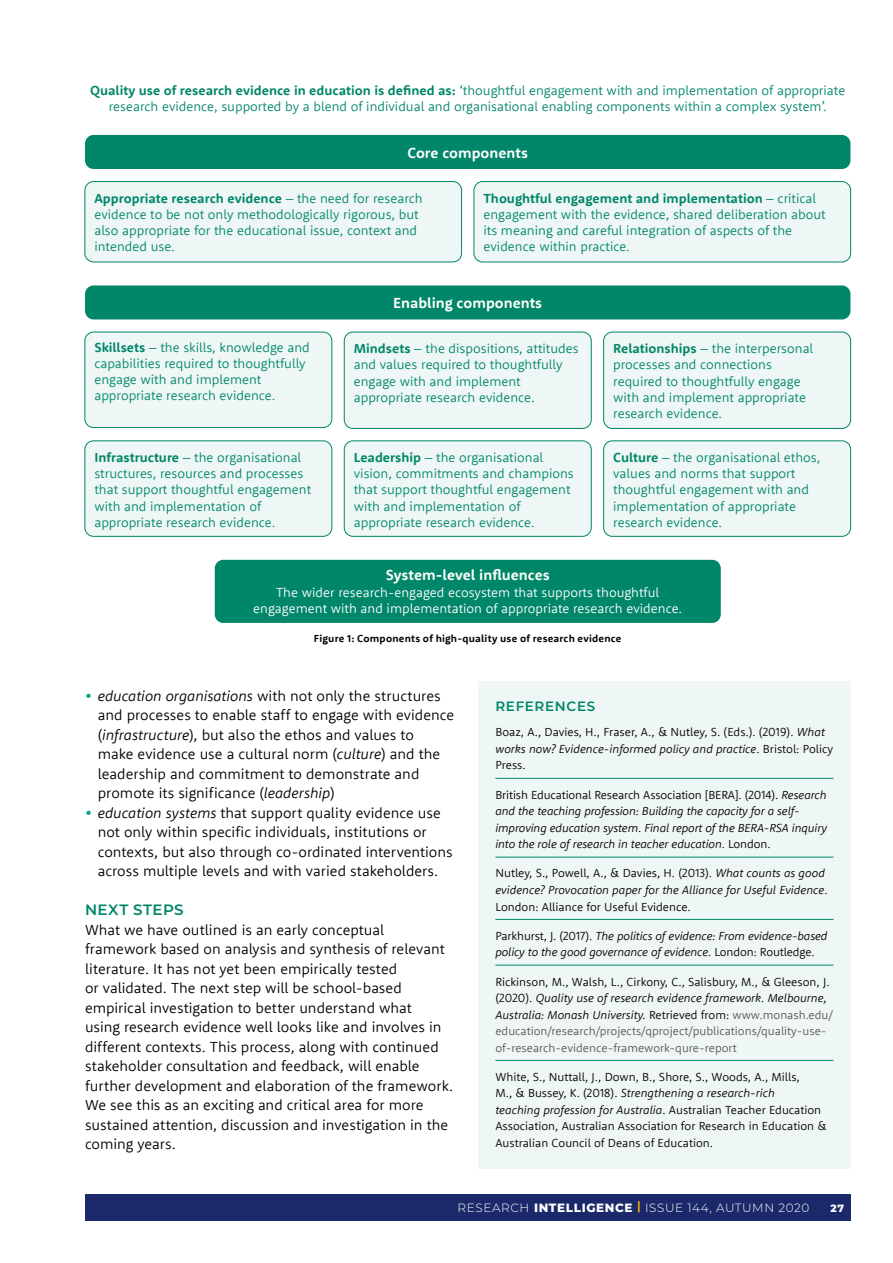
<style>
.page{position:relative;width:893px;height:1263px;background:#fff}
.page>*{position:absolute;margin:0;border:0;box-sizing:border-box;transform-origin:0 0}
.t1{font:300 15px/19.5px "Rooney Sans";color:#000}
.t2{font:700 15px "Rooney Sans";color:#fff}
.t3{font:600 15px "Montserrat";letter-spacing:.025em;color:#008668}
.t4{font:300 13.5px/16.2px "Rooney Sans";color:#008668}
.t5{font:300 13.5px/16.2px "Rooney Sans";color:#fff;text-align:center}
.t6{font:600 13.5px "Montserrat";letter-spacing:.05em;color:#008668}
.t7{font:italic 300 12px/16.5px "Rooney Sans";letter-spacing:-.01em;color:#000}
.t8{font:300 12px/16.5px "Rooney Sans";color:#000}
.t9{font:300 12px/16.5px "Rooney Sans";color:#575756}
.t10{font:300 12px "Montserrat";letter-spacing:.05em;color:#fff}
.t11{font:700 10.5px "Rooney Sans";letter-spacing:.02em;color:#000}
.t12{font:800 10.5px "Montserrat";color:#fff}
.s1{font-weight:700}
.s2{font-weight:700;color:#00a58d}
.s3{font-style:italic}
.s4{font-style:normal}
.s5{color:#000}
.s6{font-style:italic;color:#000}
.s7{font-weight:800}
.s8{font-weight:600;color:#fdc400}
</style>
<div class="page">
<div style="left:85px;top:1194px;width:765px;height:26px;background:#1b296a"></div>
<div style="left:478px;top:681px;width:372px;height:488px;background:#eef7f5"></div>
<hr style="left:495px;top:778px;width:338px;height:1px;background:#008668">
<hr style="left:495px;top:857px;width:338px;height:1px;background:#008668">
<hr style="left:495px;top:919px;width:338px;height:1px;background:#008668">
<hr style="left:495px;top:965px;width:338px;height:1px;background:#008668">
<hr style="left:495px;top:1060px;width:338px;height:1px;background:#008668">
<div style="left:85px;top:182px;width:377px;height:80px;background:#eef7f5;border-radius:9px"></div>
<div style="left:85px;top:181px;width:377px;height:81px;border:1px solid #008668;border-radius:9px"></div>
<div style="left:474px;top:182px;width:377px;height:80px;background:#eef7f5;border-radius:9px"></div>
<div style="left:474px;top:181px;width:377px;height:81px;border:1px solid #008668;border-radius:9px"></div>
<div style="left:85px;top:135px;width:765px;height:34px;background:#008668;border-radius:9px"></div>
<div style="left:604px;top:332px;width:247px;height:96px;background:#eef7f5;border-radius:9px"></div>
<div style="left:603px;top:332px;width:248px;height:97px;border:1px solid #008668;border-radius:9px"></div>
<div style="left:85px;top:285px;width:765px;height:34px;background:#008668;border-radius:9px"></div>
<div style="left:85px;top:332px;width:247px;height:95px;background:#eef7f5;border-radius:9px"></div>
<div style="left:85px;top:332px;width:247px;height:96px;border:1px solid #008668;border-radius:9px"></div>
<div style="left:344px;top:332px;width:247px;height:96px;background:#eef7f5;border-radius:9px"></div>
<div style="left:344px;top:332px;width:247px;height:97px;border:1px solid #008668;border-radius:9px"></div>
<div style="left:85px;top:441px;width:247px;height:95px;background:#eef7f5;border-radius:9px"></div>
<div style="left:85px;top:441px;width:247px;height:95px;border:1px solid #008668;border-radius:9px"></div>
<div style="left:344px;top:441px;width:247px;height:95px;background:#eef7f5;border-radius:9px"></div>
<div style="left:344px;top:441px;width:247px;height:95px;border:1px solid #008668;border-radius:9px"></div>
<div style="left:604px;top:441px;width:247px;height:95px;background:#eef7f5;border-radius:9px"></div>
<div style="left:603px;top:441px;width:248px;height:95px;border:1px solid #008668;border-radius:9px"></div>
<div style="left:215px;top:560px;width:506px;height:63px;background:#008668;border-radius:9px"></div>
<p class="t4" style="left:90px;top:82px;width:757px;text-align:center"><span class="s1">Quality use of research evidence in education is defined as:</span> ‘thoughtful engagement with and implementation of appropriate research evidence, supported by a blend of individual and organisational enabling components within a complex system’.</p>
<p class="t2" style="left:407px;top:143px;width:122px">Core components</p>
<p class="t4" style="left:94px;top:190px;width:330px"><span class="s1">Appropriate research evidence</span> – the need for research evidence to be not only methodologically rigorous, but also appropriate for the educational issue, context and intended use.</p>
<p class="t4" style="left:483px;top:190px;width:344px"><span class="s1">Thoughtful engagement and implementation</span> – critical engagement with the evidence, shared deliberation about its meaning and careful integration of aspects of the evidence within practice.</p>
<p class="t2" style="left:393px;top:293px;width:151px">Enabling components</p>
<p class="t4" style="left:94px;top:339px;width:217px"><span class="s1">Skillsets</span> – the skills, knowledge and capabilities required to thoughtfully engage with and implement appropriate research evidence.</p>
<p class="t4" style="left:354px;top:340px;width:226px"><span class="s1">Mindsets</span> – the dispositions, attitudes and values required to thoughtfully engage with and implement appropriate research evidence.</p>
<p class="t4" style="left:613px;top:340px;width:202px"><span class="s1">Relationships</span> – the interpersonal processes and connections required to thoughtfully engage with and implement appropriate research evidence.</p>
<p class="t4" style="left:94px;top:449px;width:218px"><span class="s1">Infrastructure</span> – the organisational structures, resources and processes that support thoughtful engagement with and implementation of appropriate research evidence.</p>
<p class="t4" style="left:354px;top:449px;width:222px"><span class="s1">Leadership</span> – the organisational vision, commitments and champions that support thoughtful engagement with and implementation of appropriate research evidence.</p>
<p class="t4" style="left:613px;top:449px;width:209px"><span class="s1">Culture</span> – the organisational ethos, values and norms that support thoughtful engagement with and implementation of appropriate research evidence.</p>
<p class="t2" style="left:386px;top:565px;width:165px">System-level influences</p>
<p class="t5" style="left:253px;top:583px;width:430px">The wider research-engaged ecosystem that supports thoughtful engagement with and implementation of appropriate research evidence.</p>
<p class="t11" style="left:314px;top:632px;width:309px">Figure 1: Components of high-quality use of research evidence</p>
<p class="t1" style="left:98px;top:685px;width:358px;text-indent:-13px"><span class="s2">•</span> <span class="s3">education organisations</span> with not only the structures and processes to enable staff to engage with evidence (<span class="s3">infrastructure</span>), but also the ethos and values to<br>make evidence use a cultural norm (<span class="s3">culture</span>) and the leadership and commitment to demonstrate and promote its significance (<span class="s3">leadership</span>)</p>
<p class="t1" style="left:98px;top:802px;width:356px;text-indent:-13px"><span class="s2">•</span> <span class="s3">education systems</span> that support quality evidence use not only within specific individuals, institutions or contexts, but also through co-ordinated interventions across multiple levels and with varied stakeholders.</p>
<p class="t3" style="left:85px;top:899px;width:100px">NEXT STEPS</p>
<p class="t1" style="left:85px;top:919px;width:370px">What we have outlined is an early conceptual framework based on analysis and synthesis of relevant literature. It has not yet been empirically tested<br>or validated. The next step will be school-based empirical investigation to better understand what<br>using research evidence well looks like and involves in different contexts. This process, along with continued stakeholder consultation and feedback, will enable further development and elaboration of the framework.<br>We see this as an exciting and critical area for more sustained attention, discussion and investigation in the coming years.</p>
<p class="t6" style="left:495px;top:697px;width:101px">REFERENCES</p>
<p class="t8" style="left:495px;top:724px;width:339px">Boaz, A., Davies, H., Fraser, A., &amp; Nutley, S. (Eds.). (2019). <span class="s3">What works now? Evidence-informed policy and practice</span>. Bristol: Policy<br>Press.</p>
<p class="t7" style="left:495px;top:786px;width:333px"><span class="s4">British Educational Research Association [BERA]. (2014).</span> Research and the teaching profession: Building the capacity for a self&shy;improving education system<span class="s4">.</span> Final report of the BERA-RSA inquiry into the role of research in teacher education<span class="s4">. London.</span></p>
<p class="t7" style="left:495px;top:865px;width:334px"><span class="s4">Nutley, S., Powell, A., &amp; Davies, H. (2013).</span> What counts as good evidence? Provocation paper for the Alliance for Useful Evidence<span class="s4">.<br>London: Alliance for Useful Evidence.</span></p>
<p class="t7" style="left:495px;top:927px;width:334px"><span class="s4">Parkhurst, J. (2017).</span> The politics of evidence: From evidence-based policy to the good governance of evidence<span class="s4">. London: Routledge.</span></p>
<p class="t9" style="left:495px;top:973px;width:340px"><span class="s5">Rickinson, M., Walsh, L., Cirkony, C., Salisbury, M., &amp; Gleeson, J. (2020).</span> <span class="s6">Quality use of research evidence framework. Melbourne, Australia: Monash University.</span> <span class="s5">Retrieved from:</span> www.monash.edu/ education/research/projects/qproject/publications/quality-use&shy;of-research-evidence-framework-qure-report</p>
<p class="t8" style="left:495px;top:1068px;width:333px">White, S., Nuttall, J., Down, B., Shore, S., Woods, A., Mills,<br>M., &amp; Bussey, K. (2018). <span class="s3">Strengthening a research-rich<br>teaching profession for Australia</span>. Australian Teacher Education Association, Australian Association for Research in Education &amp; Australian Council of Deans of Education.</p>
<p class="t10" style="left:458px;top:1199px;width:353px">RESEARCH <span class="s7">INTELLIGENCE</span> <span class="s8">|</span> ISSUE 144, AUTUMN 2020</p>
<p class="t12" style="left:831px;top:1200px;width:15px">27</p>
</div>
